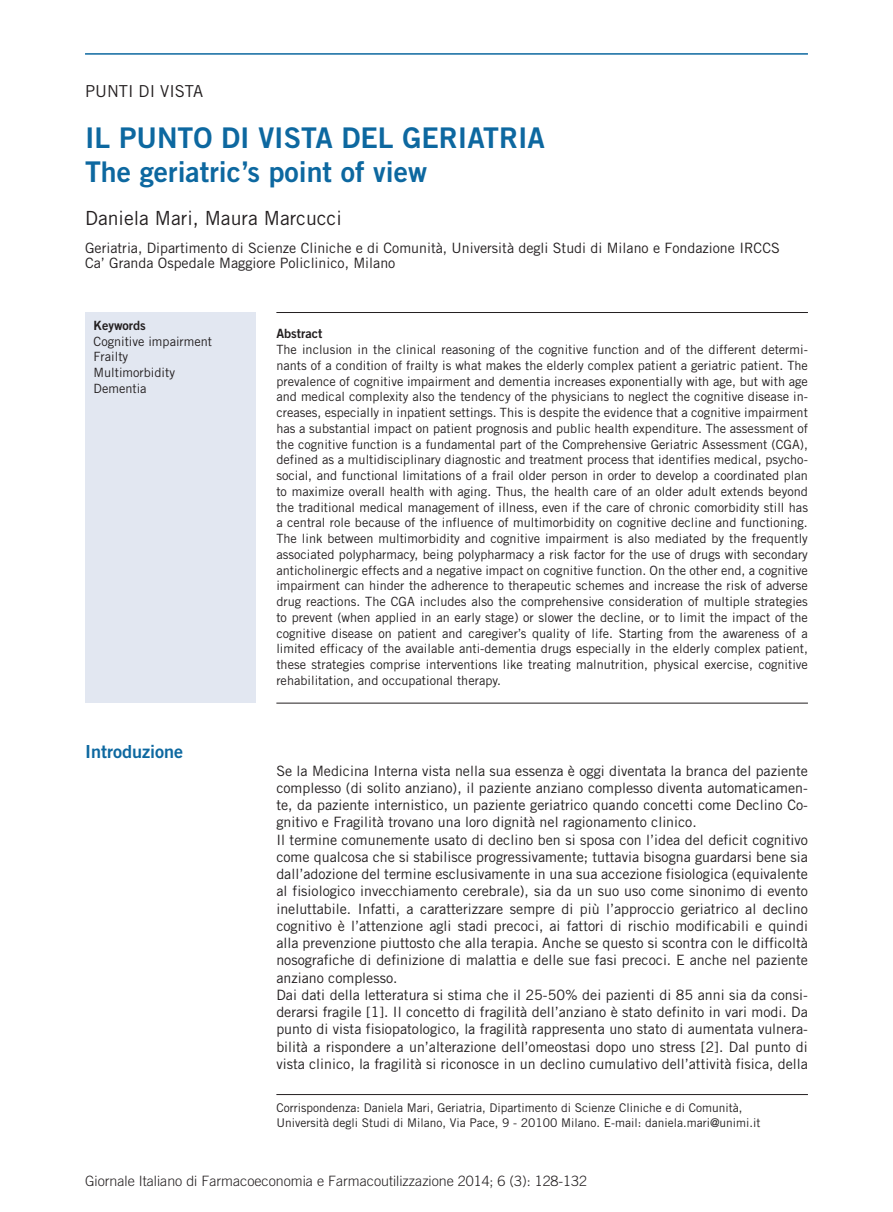
<style>
.page{position:relative;width:893px;height:1212px;background:#fff}
.page>*{position:absolute;margin:0;border:0;box-sizing:border-box;transform-origin:0 0}
.t1{font:28.5px/34.2px "Trade Gothic LT Std Bd 2";color:#0d68a0}
.t2{font:19.5px "Trade Gothic LT Std";color:#231f20}
.t3{font:18px "Trade Gothic LT Std Bd 2";color:#0d68a0}
.t4{font:16.5px "Trade Gothic LT Std";color:#231f20}
.t5{font:14.25px/17.2px "Trade Gothic LT Std";color:#231f20}
.t6{font:300 14.25px "Trade Gothic LT Std";color:#231f20}
.t7{font:12.75px/15.8px "Trade Gothic LT Std";color:#231f20}
.t8{font:12.75px "Trade Gothic LT Std Bd 2";color:#231f20}
.t9{font:12px/15px "Trade Gothic LT Std";color:#231f20}
</style>
<div class="page">
<hr style="left:85px;top:53px;width:723px;height:2px;background:#0d68a0">
<div style="left:85px;top:312px;width:170px;height:391px;background:#e2e7f1"></div>
<hr style="left:276px;top:312px;width:532px;height:1px;background:#231f20">
<hr style="left:276px;top:703px;width:532px;height:1px;background:#231f20">
<hr style="left:276px;top:1094px;width:532px;height:1px;background:#231f20">
<p class="t4" style="left:85px;top:81px;width:120px">PUNTI DI VISTA</p>
<h1 class="t1" style="left:85px;top:120px;width:461px">IL PUNTO DI VISTA DEL GERIATRIA<br>The geriatric’s point of view</h1>
<h2 class="t2" style="left:85px;top:206px;width:258px">Daniela Mari, Maura Marcucci</h2>
<p class="t5" style="left:85px;top:240px;width:696px;line-height:15.3px">Geriatria, Dipartimento di Scienze Cliniche e di Comunità, Università degli Studi di Milano e Fondazione IRCCS<br>Ca’ Granda Ospedale Maggiore Policlinico, Milano</p>
<p class="t8" style="left:94px;top:317px;width:54px">Keywords</p>
<p class="t7" style="left:94px;top:333px;width:120px">Cognitive impairment<br>Frailty<br>Multimorbidity<br>Dementia</p>
<h3 class="t3" style="left:85px;top:741px;width:100px">Introduzione</h3>
<p class="t8" style="left:276px;top:326px;width:48px">Abstract</p>
<p class="t7" style="left:276px;top:341px;width:533px;text-align:justify">The inclusion in the clinical reasoning of the cognitive function and of the different determi&shy;nants of a condition of frailty is what makes the elderly complex patient a geriatric patient. The prevalence of cognitive impairment and dementia increases exponentially with age, but with age and medical complexity also the tendency of the physicians to neglect the cognitive disease in&shy;creases, especially in inpatient settings. This is despite the evidence that a cognitive impairment has a substantial impact on patient prognosis and public health expenditure. The assessment of the cognitive function is a fundamental part of the Comprehensive Geriatric Assessment (CGA), defined as a multidisciplinary diagnostic and treatment process that identifies medical, psycho&shy;social, and functional limitations of a frail older person in order to develop a coordinated plan to maximize overall health with aging. Thus, the health care of an older adult extends beyond the traditional medical management of illness, even if the care of chronic comorbidity still has a central role because of the influence of multimorbidity on cognitive decline and functioning.<br>The link between multimorbidity and cognitive impairment is also mediated by the frequently associated polypharmacy, being polypharmacy a risk factor for the use of drugs with secondary anticholinergic effects and a negative impact on cognitive function. On the other end, a cognitive impairment can hinder the adherence to therapeutic schemes and increase the risk of adverse drug reactions. The CGA includes also the comprehensive consideration of multiple strategies to prevent (when applied in an early stage) or slower the decline, or to limit the impact of the cognitive disease on patient and caregiver’s quality of life. Starting from the awareness of a limited efficacy of the available anti-dementia drugs especially in the elderly complex patient, these strategies comprise interventions like treating malnutrition, physical exercise, cognitive rehabilitation, and occupational therapy.</p>
<p class="t5" style="left:276px;top:762px;width:533px">Se la Medicina Interna vista nella sua essenza è oggi diventata la branca del paziente complesso (di solito anziano), il paziente anziano complesso diventa automaticamen&shy;te, da paziente internistico, un paziente geriatrico quando concetti come Declino Co&shy;gnitivo e Fragilità trovano una loro dignità nel ragionamento clinico.<br>Il termine comunemente usato di declino ben si sposa con l’idea del deficit cognitivo come qualcosa che si stabilisce progressivamente; tuttavia bisogna guardarsi bene sia dall’adozione del termine esclusivamente in una sua accezione fisiologica (equivalente al fisiologico invecchiamento cerebrale), sia da un suo uso come sinonimo di evento ineluttabile. Infatti, a caratterizzare sempre di più l’approccio geriatrico al declino cognitivo è l’attenzione agli stadi precoci, ai fattori di rischio modificabili e quindi alla prevenzione piuttosto che alla terapia. Anche se questo si scontra con le difficoltà nosografiche di definizione di malattia e delle sue fasi precoci. E anche nel paziente anziano complesso.<br>Dai dati della letteratura si stima che il 25-50% dei pazienti di 85 anni sia da consi&shy;derarsi fragile [1]. Il concetto di fragilità dell’anziano è stato definito in vari modi. Da punto di vista fisiopatologico, la fragilità rappresenta uno stato di aumentata vulnera&shy;bilità a rispondere a un’alterazione dell’omeostasi dopo uno stress [2]. Dal punto di vista clinico, la fragilità si riconosce in un declino cumulativo dell’attività fisica, della</p>
<p class="t9" style="left:276px;top:1100px;width:486px">Corrispondenza: Daniela Mari, Geriatria, Dipartimento di Scienze Cliniche e di Comunità,<br>Università degli Studi di Milano, Via Pace, 9 - 20100 Milano. E-mail: daniela.mari@unimi.it</p>
<p class="t6" style="left:85px;top:1172px;width:503px">Giornale Italiano di Farmacoeconomia e Farmacoutilizzazione 2014; 6 (3): 128-132</p>
</div>
